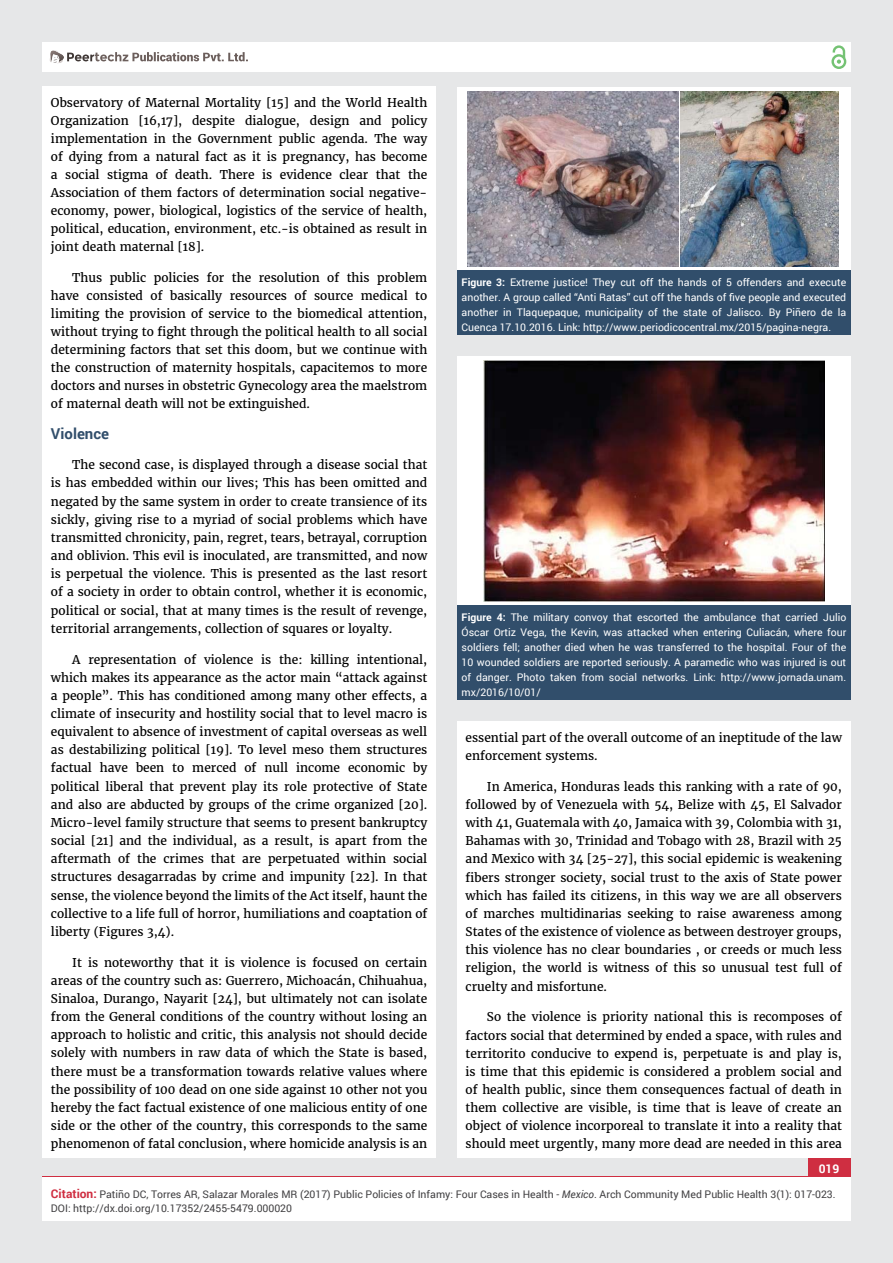
<style>
.page{position:relative;width:893px;height:1263px;background:#e6e7e8}
.page>*{position:absolute;margin:0;border:0;box-sizing:border-box;transform-origin:0 0}
.t1{font:700 15px "Roboto";color:#314e6b}
.t2{font:12px/18.1px "Merriweather";color:#000;text-align:justify}
.t3{font:700 12px "Roboto";color:#fff}
.t4{font:10.5px/15px "Roboto";color:#fff;text-align:justify}
.t5{font:10.5px/13.5px "Roboto";color:#414042}
.s1{font-weight:700}
.s2{font-weight:700;font-size:12px;color:#cf2e41}
.s3{font-style:italic}
</style>
<div class="page">
<div style="left:42px;top:43px;width:808px;height:29px;background:#fff"></div>
<div style="left:831px;top:54px;width:15px;height:15px;border:2px solid #74c273;border-radius:50%"></div>
<svg style="left:831px;top:45px;width:15px;height:19px"></svg>
<div style="left:808px;top:1157px;width:42px;height:43px;background:#cf2e41"></div>
<svg style="left:49px;top:50px;width:199px;height:14px"></svg>
<div style="left:42px;top:1177px;width:809px;height:43px;background:#fff"></div>
<div style="left:42px;top:87px;width:394px;height:1071px;background:#fff"></div>
<div style="left:457px;top:722px;width:393px;height:436px;background:#fff"></div>
<div style="left:457px;top:87px;width:393px;height:183px;background:#fff"></div>
<div style="left:457px;top:270px;width:393px;height:65px;background:#314e6b"></div>
<img style="left:467px;top:91px;width:371px;height:175px">
<div style="left:457px;top:356px;width:393px;height:250px;background:#fff"></div>
<div style="left:457px;top:606px;width:393px;height:94px;background:#314e6b"></div>
<img style="left:484px;top:360px;width:340px;height:241px">
<p class="t2" style="left:51px;top:94px;width:378px">Observatory of Maternal Mortality [15] and the World Health Organization [16,17], despite dialogue, design and policy implementation in the Government public agenda. The way of dying from a natural fact as it is pregnancy, has become a social stigma of death. There is evidence clear that the Association of them factors of determination social negative&shy;economy, power, biological, logistics of the service of health, political, education, environment, etc.-is obtained as result in joint death maternal [18].</p>
<p class="t2" style="left:51px;top:269px;width:378px;text-indent:21px">Thus public policies for the resolution of this problem have consisted of basically resources of source medical to limiting the provision of service to the biomedical attention, without trying to fight through the political health to all social determining factors that set this doom, but we continue with the construction of maternity hospitals, capacitemos to more doctors and nurses in obstetric Gynecology area the maelstrom of maternal death will not be extinguished.</p>
<p class="t1" style="left:51px;top:423px;width:60px">Violence</p>
<p class="t2" style="left:51px;top:456px;width:378px;text-indent:21px">The second case, is displayed through a disease social that is has embedded within our lives; This has been omitted and negated by the same system in order to create transience of its sickly, giving rise to a myriad of social problems which have transmitted chronicity, pain, regret, tears, betrayal, corruption and oblivion. This evil is inoculated, are transmitted, and now is perpetual the violence. This is presented as the last resort of a society in order to obtain control, whether it is economic, political or social, that at many times is the result of revenge, territorial arrangements, collection of squares or loyalty.</p>
<p class="t2" style="left:51px;top:650px;width:378px;text-indent:21px">A representation of violence is the: killing intentional, which makes its appearance as the actor main “attack against a people”. This has conditioned among many other effects, a climate of insecurity and hostility social that to level macro is equivalent to absence of investment of capital overseas as well as destabilizing political [19]. To level meso them structures factual have been to merced of null income economic by political liberal that prevent play its role protective of State and also are abducted by groups of the crime organized [20].<br>Micro-level family structure that seems to present bankruptcy social [21] and the individual, as a result, is apart from the aftermath of the crimes that are perpetuated within social structures desagarradas by crime and impunity [22]. In that sense, the violence beyond the limits of the Act itself, haunt the collective to a life full of horror, humiliations and coaptation of liberty (Figures 3,4).</p>
<p class="t2" style="left:51px;top:953px;width:378px;text-indent:21px">It is noteworthy that it is violence is focused on certain areas of the country such as: Guerrero, Michoacán, Chihuahua, Sinaloa, Durango, Nayarit [24], but ultimately not can isolate from the General conditions of the country without losing an approach to holistic and critic, this analysis not should decide solely with numbers in raw data of which the State is based, there must be a transformation towards relative values where the possibility of 100 dead on one side against 10 other not you hereby the fact factual existence of one malicious entity of one side or the other of the country, this corresponds to the same phenomenon of fatal conclusion, where homicide analysis is an</p>
<p class="t4" style="left:462px;top:274px;width:386px"><span class="s1">Figure 3:</span> Extreme justice! They cut off the hands of 5 offenders and execute another. A group called “Anti Ratas” cut off the hands of five people and executed another in Tlaquepaque, municipality of the state of Jalisco. By Piñero de la Cuenca 17.10.2016. Link: http://www.periodicocentral.mx/2015/pagina-negra.</p>
<p class="t4" style="left:462px;top:609px;width:386px"><span class="s1">Figure 4:</span> The military convoy that escorted the ambulance that carried Julio Óscar Ortiz Vega, the Kevin, was attacked when entering Culiacán, where four soldiers fell; another died when he was transferred to the hospital. Four of the 10 wounded soldiers are reported seriously. A paramedic who was injured is out of danger. Photo taken from social networks. Link: http://www.jornada.unam. mx/2016/10/01/</p>
<p class="t2" style="left:466px;top:728px;width:378px">essential part of the overall outcome of an ineptitude of the law enforcement systems.</p>
<p class="t2" style="left:466px;top:778px;width:378px;text-indent:21px">In America, Honduras leads this ranking with a rate of 90, followed by of Venezuela with 54, Belize with 45, El Salvador with 41, Guatemala with 40, Jamaica with 39, Colombia with 31, Bahamas with 30, Trinidad and Tobago with 28, Brazil with 25 and Mexico with 34 [25-27], this social epidemic is weakening fibers stronger society, social trust to the axis of State power which has failed its citizens, in this way we are all observers of marches multidinarias seeking to raise awareness among States of the existence of violence as between destroyer groups, this violence has no clear boundaries , or creeds or much less religion, the world is witness of this so unusual test full of cruelty and misfortune.</p>
<p class="t2" style="left:466px;top:1008px;width:378px;text-indent:21px">So the violence is priority national this is recomposes of factors social that determined by ended a space, with rules and territorito conducive to expend is, perpetuate is and play is, is time that this epidemic is considered a problem social and of health public, since them consequences factual of death in them collective are visible, is time that is leave of create an object of violence incorporeal to translate it into a reality that should meet urgently, many more dead are needed in this area</p>
<p class="t3" style="left:819px;top:1161px;width:22px">019</p>
<p class="t5" style="left:51px;top:1188px;width:793px"><span class="s2">Citation:</span> Otulo P, Ngotiek P, Yiaile AL, Serrem CK, Menge D, et al. (2017) An Assessment of the Need to Establish a Nursing Training Institution in Narok County, Kenya.</p>
<p class="t5" style="left:51px;top:1188px;width:786px;text-indent:48px">Patiño DC, Torres AR, Salazar Morales MR (2017) Public Policies of Infamy: Four Cases in Health - <span class="s3">Mexico</span>. Arch Community Med Public Health 3(1): 017-023.<br>DOI: http://dx.doi.org/10.17352/2455-5479.000020</p>
</div>
